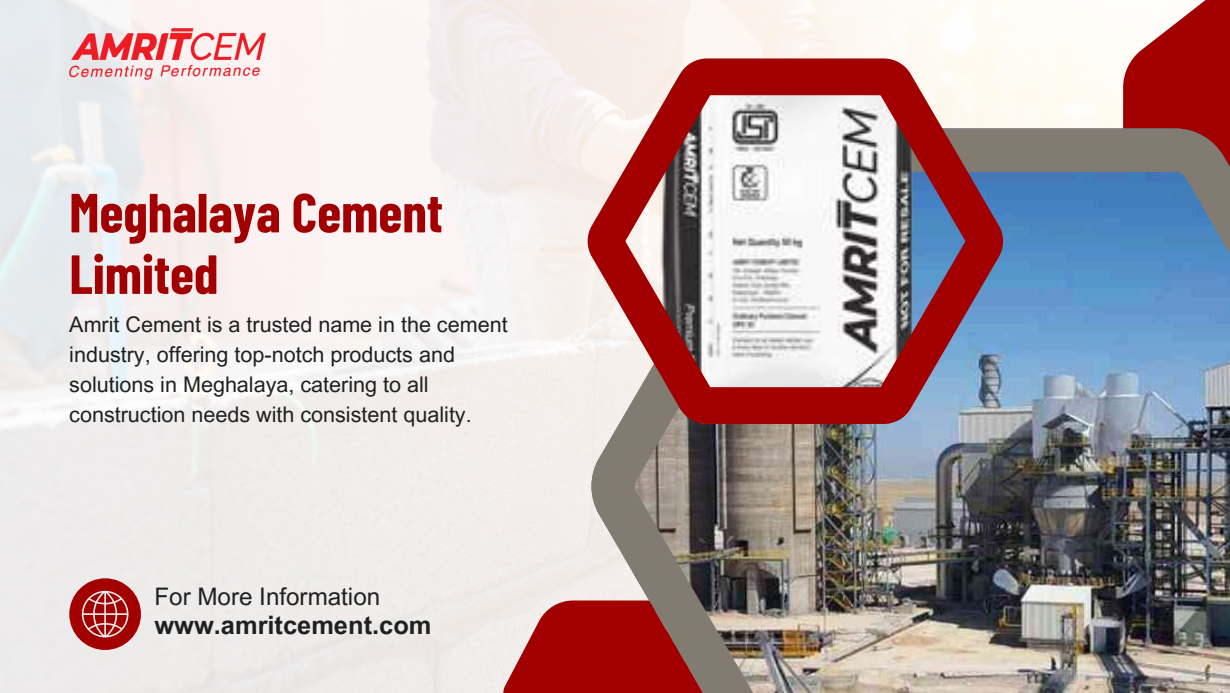
<style>
.page{position:relative;width:1230px;height:693px;background:#fff}
.page>*{position:absolute;margin:0;border:0;box-sizing:border-box;transform-origin:0 0}
.t1{font:700 55px/61.5px "Barlow Condensed";color:#a20000}
.t2{font:700 25.4px "Arial MT Pro";color:#1f2121}
.t3{font:24.2px "Arial MT Pro";color:#1f2121}
.t4{font:21.6px/30px "Arial MT Pro";color:#1f2121}
</style>
<div class="page">
<img style="left:0;top:0;width:1123px;height:693px">
<svg style="left:1123px;top:0;width:107px;height:128px;fill:#a20000"></svg>
<svg style="left:503px;top:601px;width:86px;height:92px;background:#b7403f"></svg>
<img style="left:589px;top:128px;width:641px;height:565px">
<svg style="left:586px;top:58px;width:419px;height:366px"></svg>
<svg style="left:69px;top:578px;width:72px;height:72px;background:#bb5050"></svg>
<img style="left:69px;top:28px;width:196px;height:51px">
<h1 class="t1" style="left:69px;top:180px;width:375px">Meghalaya Cement<br>Limited</h1>
<p class="t4" style="left:69px;top:312px;width:440px">Amrit Cement is a trusted name in the cement industry, offering top-notch products and solutions in Meghalaya, catering to all construction needs with consistent quality.</p>
<p class="t3" style="left:155px;top:588px;width:227px">For More Information</p>
<p class="t2" style="left:155px;top:615px;width:278px">www.amritcement.com</p>
</div>
